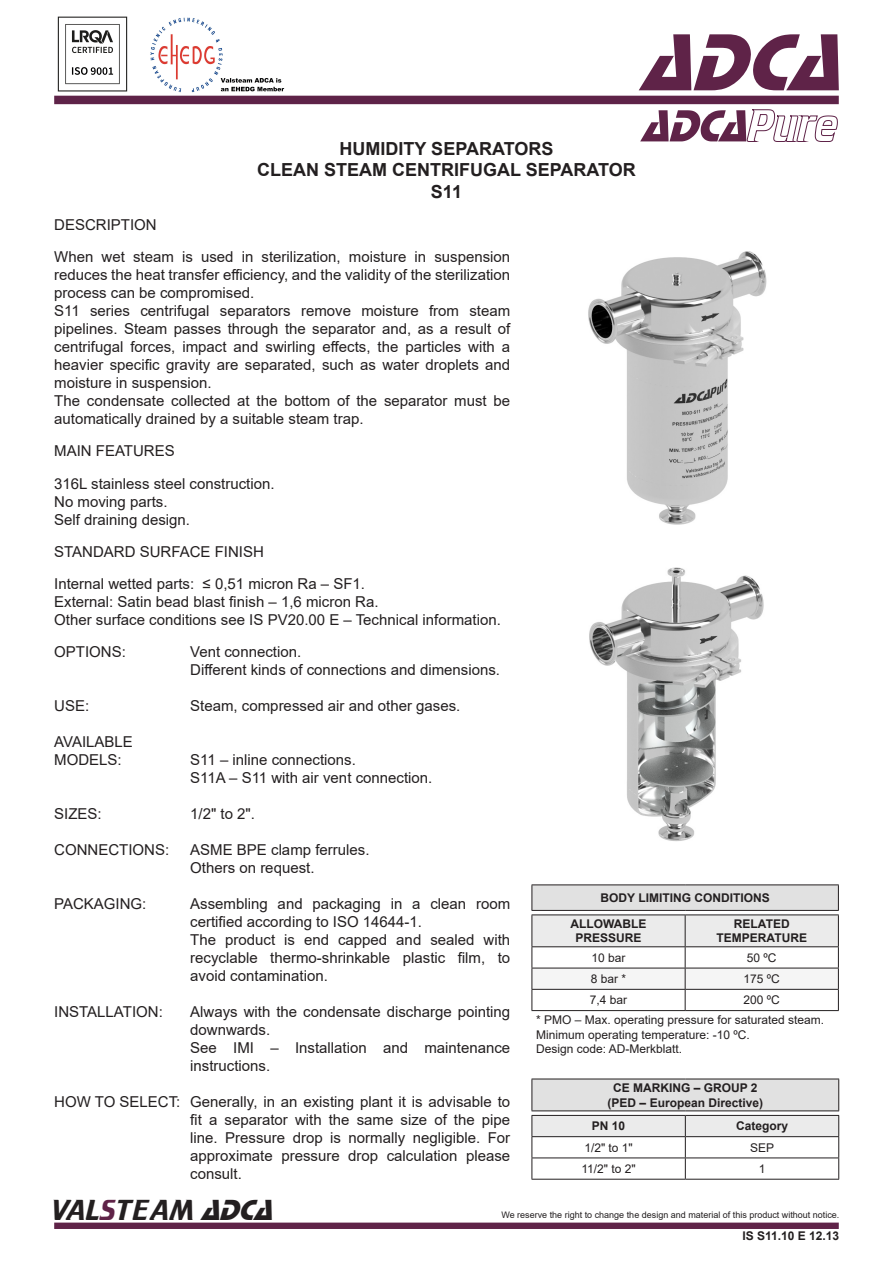
<style>
.page{position:relative;width:893px;height:1263px;background:#fff}
.page>*{position:absolute;margin:0;border:0;box-sizing:border-box;transform-origin:0 0}
.t1{font:italic 84px "Stop D";color:#5f2348}
.t2{font:30px "Trekker";color:#231f20}
.t3{font:700 18px "Arial";color:#231f20}
.t4{font:15px/18px "Arial";color:#231f20;text-align:justify}
.t5{font:12px "Arial";color:#231f20}
.t6{font:700 12px "Arial";color:#231f20}
.t7{font:9px "Arial";color:#231f20}
.s1{color:#5f2348}
.s2{font-family:"Stop D";font-style:italic}
</style>
<div class="page">
<div style="left:54px;top:96px;width:785px;height:8px;background:#5e2348"></div>
<div style="left:54px;top:1222px;width:785px;height:7px;background:#5f2348;border:2px solid #5f2348"></div>
<img style="left:57px;top:16px;width:71px;height:76px">
<svg style="left:640px;top:110px;width:198px;height:31px"></svg>
<img style="left:150px;top:17px;width:135px;height:75px">
<img style="left:588px;top:251px;width:179px;height:273px">
<div style="left:532px;top:1079px;width:307px;height:32px;background:#e1e1e1"></div>
<svg style="left:532px;top:1111px;width:307px;height:4px"></svg>
<hr style="left:531px;top:1179px;width:154px;height:1px;background:#231f20">
<hr style="left:685px;top:1179px;width:154px;height:1px;background:#231f20">
<hr style="left:531px;top:1078px;width:154px;height:1px;background:#231f20">
<hr style="left:531px;top:1079px;width:1px;height:31px;background:#231f20">
<hr style="left:685px;top:1078px;width:154px;height:1px;background:#231f20">
<hr style="left:838px;top:1079px;width:1px;height:31px;background:#231f20">
<hr style="left:531px;top:1110px;width:154px;height:1px;background:#231f20">
<hr style="left:685px;top:1110px;width:154px;height:1px;background:#231f20">
<svg style="left:531px;top:1115px;width:308px;height:64px"></svg>
<hr style="left:531px;top:1136px;width:154px;height:1px;background:#231f20">
<hr style="left:685px;top:1136px;width:154px;height:1px;background:#231f20">
<img style="left:589px;top:567px;width:175px;height:274px">
<hr style="left:531px;top:884px;width:154px;height:1px;background:#231f20">
<hr style="left:685px;top:884px;width:154px;height:1px;background:#231f20">
<svg style="left:531px;top:885px;width:308px;height:125px"></svg>
<hr style="left:531px;top:1010px;width:154px;height:1px;background:#231f20">
<hr style="left:685px;top:1010px;width:154px;height:1px;background:#231f20">
<h1 class="t1" style="left:640px;top:14px;width:227px">ADCA</h1>
<p class="t4" style="left:54px;top:216px;width:104px">DESCRIPTION</p>
<p class="t3" style="left:340px;top:136px;width:215px">HUMIDITY SEPARATORS</p>
<p class="t3" style="left:257px;top:157px;width:380px">CLEAN STEAM CENTRIFUGAL SEPARATOR</p>
<p class="t3" style="left:431px;top:179px;width:33px">S11</p>
<p class="t4" style="left:54px;top:248px;width:458px">When wet steam is used in sterilization, moisture in suspension reduces the heat transfer efficiency, and the validity of the sterilization process can be compromised.</p>
<p class="t4" style="left:54px;top:302px;width:458px">S11 series centrifugal separators remove moisture from steam pipelines. Steam passes through the separator and, as a result of centrifugal forces, impact and swirling effects, the particles with a heavier specific gravity are separated, such as water droplets and moisture in suspension.</p>
<p class="t4" style="left:54px;top:392px;width:457px">The condensate collected at the bottom of the separator must be automatically drained by a suitable steam trap.</p>
<p class="t4" style="left:54px;top:442px;width:122px">MAIN FEATURES</p>
<p class="t4" style="left:54px;top:474px;width:222px">316L stainless steel construction.</p>
<p class="t4" style="left:54px;top:492px;width:115px">No moving parts.</p>
<p class="t4" style="left:54px;top:510px;width:137px">Self draining design.</p>
<p class="t4" style="left:54px;top:542px;width:211px">STANDARD SURFACE FINISH</p>
<p class="t4" style="left:54px;top:574px;width:312px">Internal wetted parts: ≤ 0,51 micron Ra – SF1.</p>
<p class="t4" style="left:54px;top:592px;width:326px">External: Satin bead blast finish – 1,6 micron Ra.</p>
<p class="t4" style="left:54px;top:610px;width:448px">Other surface conditions see IS PV20.00 E – Technical information.</p>
<p class="t4" style="left:54px;top:643px;width:73px">OPTIONS:</p>
<p class="t4" style="left:54px;top:697px;width:37px">USE:</p>
<p class="t4" style="left:54px;top:733px;width:80px">AVAILABLE</p>
<p class="t4" style="left:54px;top:751px;width:69px">MODELS:</p>
<p class="t4" style="left:54px;top:805px;width:49px">SIZES:</p>
<p class="t4" style="left:54px;top:841px;width:117px">CONNECTIONS:</p>
<p class="t4" style="left:54px;top:895px;width:94px">PACKAGING:</p>
<p class="t4" style="left:54px;top:1003px;width:110px">INSTALLATION:</p>
<p class="t4" style="left:54px;top:1093px;width:128px">HOW TO SELECT:</p>
<p class="t4" style="left:190px;top:643px;width:112px">Vent connection.</p>
<p class="t4" style="left:190px;top:661px;width:311px">Different kinds of connections and dimensions.</p>
<p class="t4" style="left:190px;top:697px;width:272px">Steam, compressed air and other gases.</p>
<p class="t4" style="left:190px;top:751px;width:167px">S11 – inline connections.</p>
<p class="t4" style="left:190px;top:769px;width:244px">S11A – S11 with air vent connection.</p>
<p class="t4" style="left:190px;top:805px;width:66px">1/2" to 2".</p>
<p class="t4" style="left:190px;top:841px;width:181px">ASME BPE clamp ferrules.</p>
<p class="t4" style="left:190px;top:859px;width:126px">Others on request.</p>
<p class="t4" style="left:190px;top:895px;width:321px">Assembling and packaging in a clean room certified according to ISO 14644-1.</p>
<p class="t4" style="left:190px;top:931px;width:321px">The product is end capped and sealed with recyclable thermo-shrinkable plastic film, to avoid contamination.</p>
<p class="t4" style="left:190px;top:1003px;width:321px">Always with the condensate discharge pointing downwards.</p>
<p class="t4" style="left:190px;top:1039px;width:321px">See IMI – Installation and maintenance instructions.</p>
<p class="t4" style="left:190px;top:1093px;width:321px">Generally, in an existing plant it is advisable to fit a separator with the same size of the pipe line. Pressure drop is normally negligible. For approximate pressure drop calculation please consult.</p>
<p class="t6" style="left:601px;top:889px;width:171px">BODY LIMITING CONDITIONS</p>
<p class="t6" style="left:570px;top:915px;width:77px">ALLOWABLE</p>
<p class="t6" style="left:575px;top:930px;width:68px">PRESSURE</p>
<p class="t6" style="left:734px;top:915px;width:57px">RELATED</p>
<p class="t6" style="left:716px;top:930px;width:92px">TEMPERATURE</p>
<p class="t5" style="left:591px;top:949px;width:36px">10 bar</p>
<p class="t5" style="left:747px;top:949px;width:31px">50 ºC</p>
<p class="t5" style="left:591px;top:970px;width:37px">8 bar *</p>
<p class="t5" style="left:744px;top:970px;width:38px">175 ºC</p>
<p class="t5" style="left:590px;top:992px;width:39px">7,4 bar</p>
<p class="t5" style="left:744px;top:992px;width:38px">200 ºC</p>
<p class="t5" style="left:536px;top:1012px;width:290px">* PMO – Max. operating pressure for saturated steam.</p>
<p class="t5" style="left:536px;top:1026px;width:215px">Minimum operating temperature: -10 ºC.</p>
<p class="t5" style="left:536px;top:1040px;width:148px">Design code: AD-Merkblatt.</p>
<p class="t6" style="left:613px;top:1079px;width:146px">CE MARKING – GROUP 2</p>
<p class="t6" style="left:608px;top:1094px;width:157px">(PED – European Directive)</p>
<p class="t6" style="left:592px;top:1118px;width:35px">PN 10</p>
<p class="t6" style="left:736px;top:1118px;width:54px">Category</p>
<p class="t5" style="left:584px;top:1139px;width:50px">1/2" to 1"</p>
<p class="t5" style="left:750px;top:1139px;width:26px">SEP</p>
<p class="t5" style="left:581px;top:1160px;width:56px">11/2" to 2"</p>
<p class="t5" style="left:759px;top:1160px;width:8px">1</p>
<p class="t2" style="left:51px;top:1193px;width:232px">VAL<span class="s1">S</span>TEAM <span class="s2">ADCA</span></p>
<p class="t7" style="left:501px;top:1209px;width:340px">We reserve the right to change the design and material of this product without notice.</p>
<p class="t6" style="left:742px;top:1227px;width:98px">IS S11.10 E 12.13</p>
</div>
